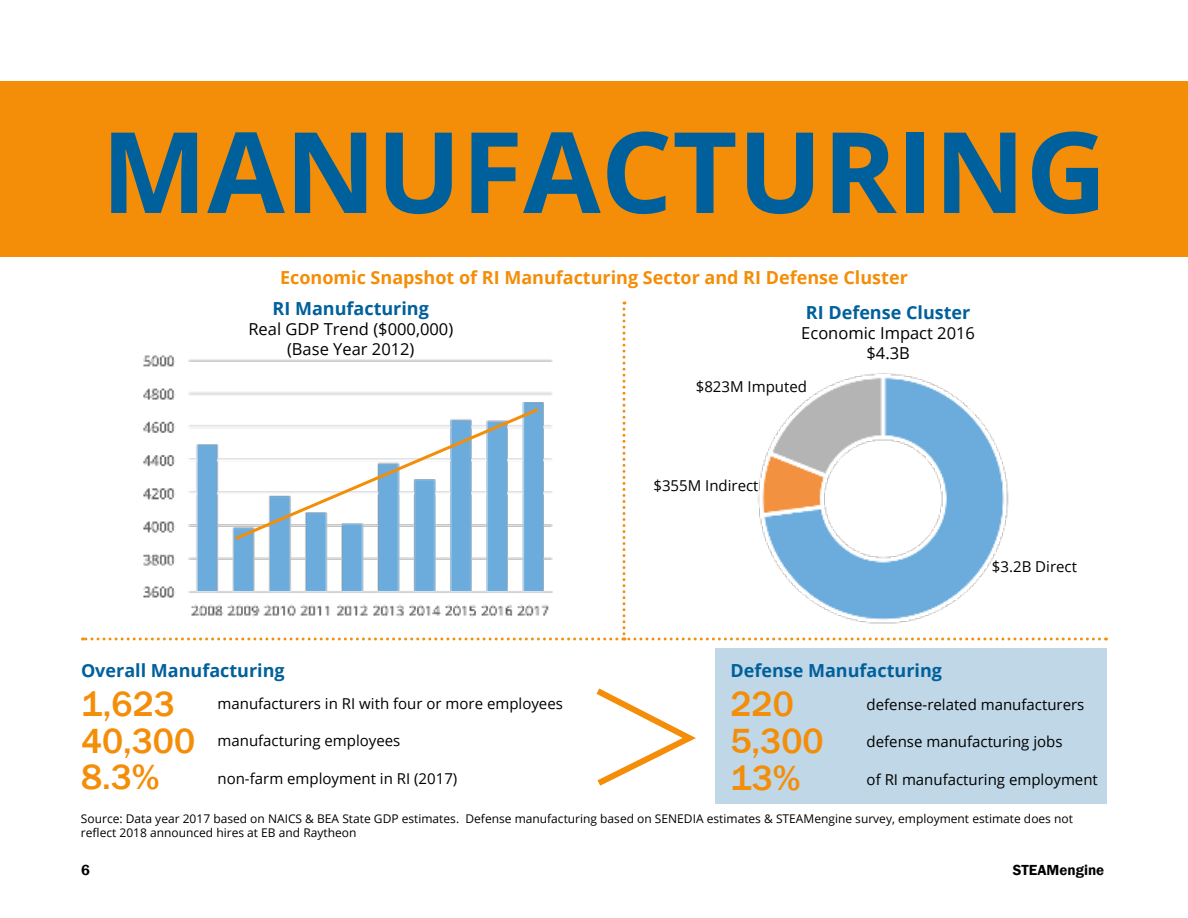
<style>
.page{position:relative;width:1188px;height:918px;background:#fff}
.page>*{position:absolute;margin:0;border:0;box-sizing:border-box;transform-origin:0 0}
.t1{font:700 112.5px "Open Sans";color:#00609c}
.t2{font:500 36px/37px "Franklin Gothic";color:#f48d07}
.t3{font:700 18px "Open Sans";color:#00609c}
.t4{font:700 18px "Open Sans";color:#f48d07}
.t5{font:16.5px/19.5px "Open Sans";color:#000;text-align:center}
.t6{font:15px "Open Sans";color:#000}
.t7{font:600 15px "Franklin Gothic";color:#000}
.t8{font:12px/14.4px "Open Sans";color:#000}
.s1{font-style:inherit}
</style>
<div class="page">
<div style="left:0;top:81px;width:1188px;height:175px;background:#f48d07"></div>
<div style="left:716px;top:648px;width:391px;height:155px;background:#bfd7e6"></div>
<svg style="left:596px;top:688px;width:100px;height:98px"></svg>
<svg style="left:83px;top:301px;width:1016px;height:339px"></svg>
<h1 class="t1" style="left:101px;top:127px;width:1007px">MANUFACTURING</h1>
<p class="t4" style="left:280px;top:270px;width:629px">Economic Snapshot of RI Manufacturing Sector and RI Defense Cluster</p>
<p class="t3" style="left:806px;top:305px;width:166px">RI Defense Cluster</p>
<p class="t5" style="left:801px;top:325px;width:175px">Economic Impact <span class="s1">2016 </span>$4.3B</p>
<p class="t3" style="left:273px;top:302px;width:158px">RI Manufacturing</p>
<p class="t5" style="left:248px;top:319px;width:206px">Real GDP Trend ($000,000) (Base Year 2012)</p>
<p class="t6" style="left:696px;top:377px;width:113px">$823M Imputed</p>
<p class="t3" style="left:81px;top:663px;width:205px">Overall Manufacturing</p>
<p class="t6" style="left:653px;top:475px;width:107px">$355M Indirect</p>
<p class="t3" style="left:730px;top:663px;width:213px">Defense Manufacturing</p>
<p class="t6" style="left:992px;top:556px;width:87px">$3.2B Direct</p>
<h2 class="t2" style="left:81px;top:686px;width:95px">1,623</h2>
<p class="t6" style="left:218px;top:698px;width:347px">manufacturers in RI with four or more employees</p>
<h2 class="t2" style="left:730px;top:686px;width:65px">220</h2>
<p class="t6" style="left:867px;top:699px;width:219px">defense-related manufacturers</p>
<p class="t6" style="left:867px;top:736px;width:198px">defense manufacturing jobs</p>
<p class="t6" style="left:867px;top:773px;width:233px"><span class="s1">of</span> RI manufacturing employment</p>
<p class="t8" style="left:81px;top:812px;width:994px">Source: Data year 2017 based on NAICS &amp; BEA State GDP estimates. Defense manufacturing based on SENEDIA estimates &amp; STEAMengine survey, employment estimate does not reflect 2018 announced hires at EB and Raytheon</p>
<h2 class="t2" style="left:81px;top:723px;width:116px">40,300</h2>
<p class="t6" style="left:218px;top:735px;width:184px">manufacturing employees</p>
<h2 class="t2" style="left:81px;top:760px;width:80px">8.3%</h2>
<p class="t6" style="left:218px;top:773px;width:241px">non-farm employment in RI (2017)</p>
<h2 class="t2" style="left:730px;top:724px;width:95px">5,300<br>13%</h2>
<p class="t7" style="left:81px;top:863px;width:10px">6</p>
<p class="t7" style="left:1013px;top:863px;width:93px">STEAMengine</p>
</div>
